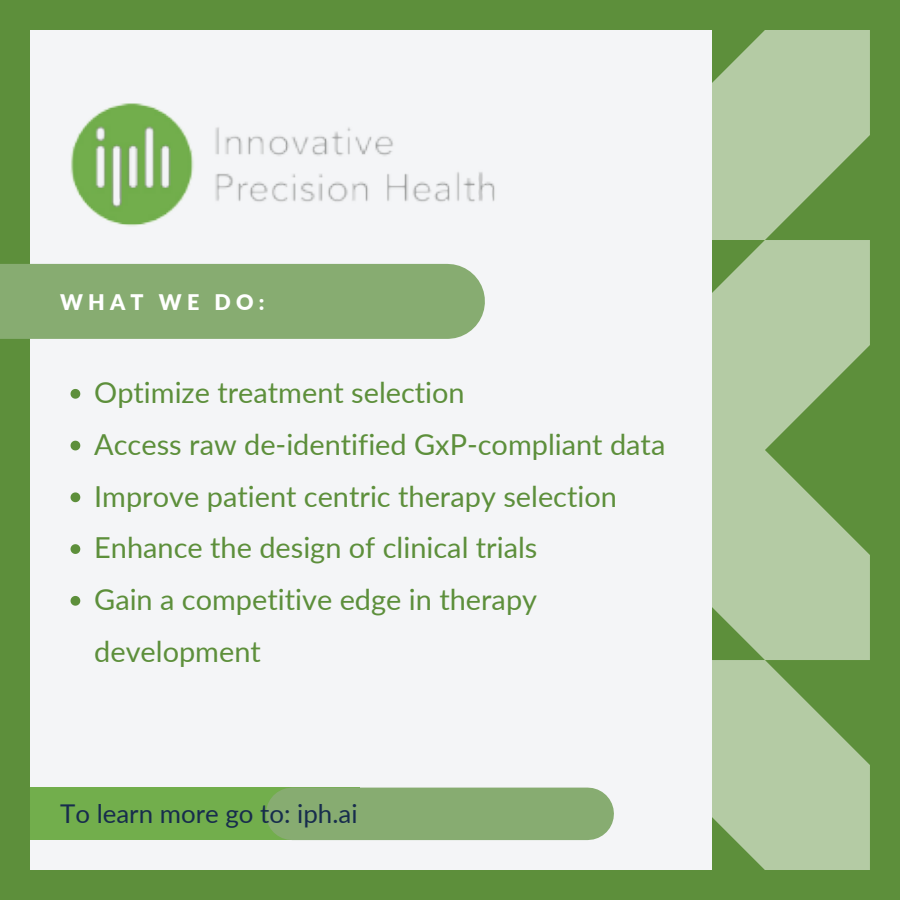
<style>
.page{position:relative;width:900px;height:900px;background:#5d8f3b}
.page>*{position:absolute;margin:0;border:0;box-sizing:border-box;transform-origin:0 0}
.t1{font:28.9px/51.8px "Lato";color:#5d8f3b}
.t2{font:25.9px "Lato";color:#172c4d}
.t3{font:900 21.5px "Lato";letter-spacing:.24em;color:#fff}
</style>
<div class="page">
<svg style="left:712px;top:30px;width:158px;height:840px;fill:#b4cba4"></svg>
<div style="left:30px;top:30px;width:682px;height:840px;background:#f4f5f7"></div>
<div style="left:0;top:264px;width:447px;height:75px;background:#87ac71"></div>
<div style="left:30px;top:787px;width:329px;height:53px;background:#72ae4c"></div>
<div style="left:292px;top:788px;width:296px;height:52px;background:#87ac71"></div>
<img style="left:70px;top:103px;width:425px;height:123px">
<svg style="left:71px;top:389px;width:9px;height:10px"></svg>
<svg style="left:71px;top:441px;width:9px;height:9px"></svg>
<svg style="left:71px;top:492px;width:9px;height:10px"></svg>
<svg style="left:71px;top:544px;width:9px;height:10px"></svg>
<svg style="left:71px;top:596px;width:9px;height:10px"></svg>
<p class="t3" style="left:60px;top:289px;width:206px">WHAT WE DO:</p>
<p class="t1" style="left:94px;top:366px;width:372px">Optimize treatment selection</p>
<p class="t1" style="left:94px;top:418px;width:573px">Access raw de-identified GxP-compliant data</p>
<p class="t1" style="left:94px;top:470px;width:524px">Improve patient centric therapy selection</p>
<p class="t1" style="left:94px;top:521px;width:445px">Enhance the design of clinical trials</p>
<p class="t1" style="left:94px;top:573px;width:444px">Gain a competitive edge in therapy development</p>
<p class="t2" style="left:60px;top:798px;width:299px">To learn more go to: iph.ai</p>
</div>
